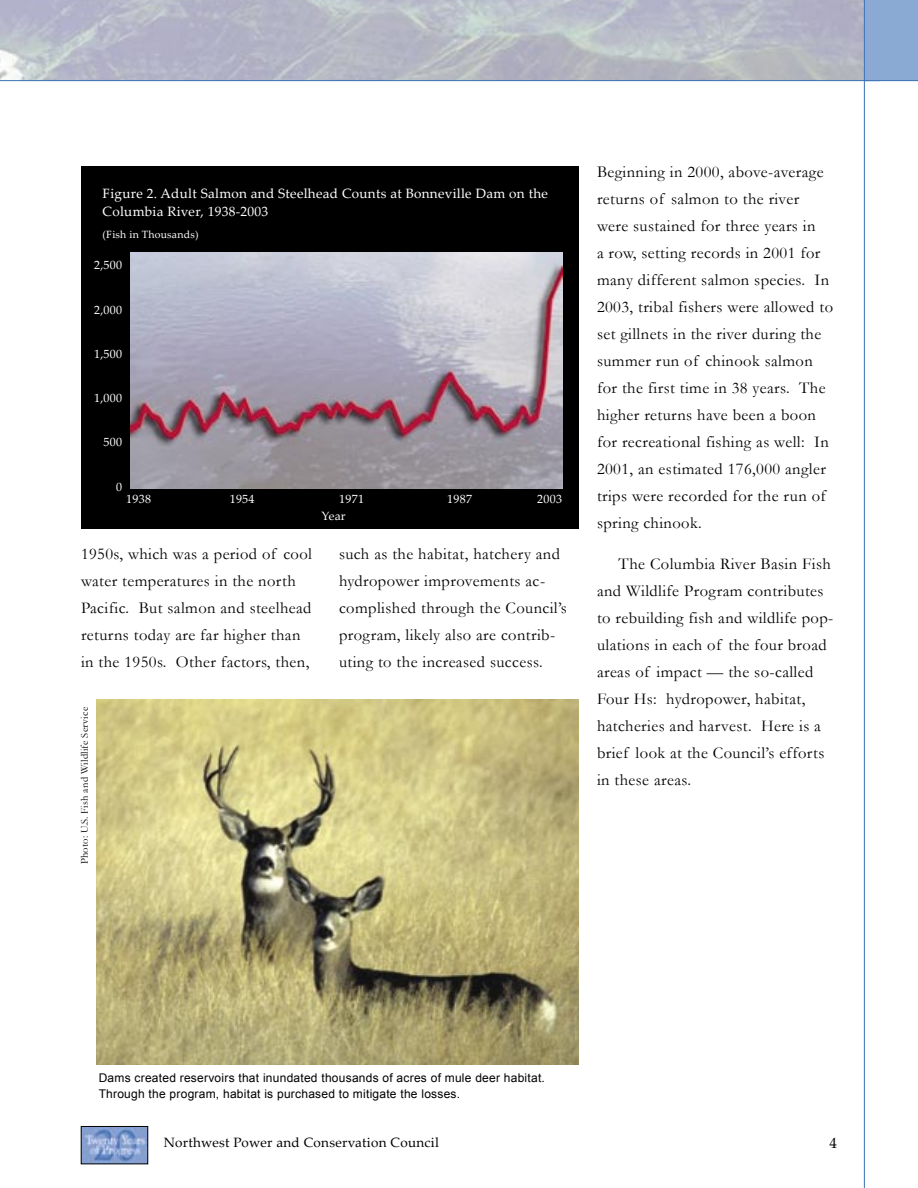
<style>
.page{position:relative;width:918px;height:1188px;background:#fff}
.page>*{position:absolute;margin:0;border:0;box-sizing:border-box;transform-origin:0 0}
.body{font:16.5px/27px "Garamond";letter-spacing:.025em;color:#000}
.t1{font:15px "Palatino Linotype";color:#000}
.pull_quote{font:13.5px/18px "Palatino Linotype";letter-spacing:.02em;color:#fff}
.t2{font:13.5px "Palatino Linotype";letter-spacing:.02em;color:#000}
.t3{font:12px/16.5px "Arial";letter-spacing:.02em;color:#000}
.pull_quote-2{font:12px "Palatino Linotype";letter-spacing:.02em;color:#fff}
.header_1{font:10.5px "Garamond";letter-spacing:.02em;color:#000}
.pull_quote-3{font:10.5px "Palatino Linotype";letter-spacing:.02em;color:#fff}
</style>
<div class="page">
<svg style="left:0;top:0;width:864px;height:81px;background:#b6b9c6"></svg>
<img style="left:83px;top:1128px;width:63px;height:34px">
<div style="left:81px;top:1126px;width:67px;height:38px;border:1px solid #000"></div>
<div style="left:864px;top:0;width:54px;height:81px;background:#8aaad3"></div>
<hr style="left:864px;top:80px;width:54px;height:1px;background:#3c71b6">
<hr style="left:864px;top:0;width:1px;height:1188px;background:#3c71b6">
<div style="left:81px;top:166px;width:498px;height:363px;background:#000"></div>
<img style="left:130px;top:253px;width:432px;height:235px">
<img style="left:96px;top:700px;width:483px;height:365px">
<p class="pull_quote" style="left:103px;top:184px;width:447px">Figure 2. Adult Salmon and Steelhead Counts at Bonneville Dam on the<br>Columbia River, 1938-2003</p>
<p class="pull_quote-3" style="left:103px;top:227px;width:97px">(Fish in Thousands)</p>
<p class="pull_quote-2" style="left:94px;top:257px;width:29px">2,500</p>
<p class="pull_quote-2" style="left:94px;top:301px;width:29px">2,000</p>
<p class="pull_quote-2" style="left:94px;top:345px;width:29px">1,500</p>
<p class="pull_quote-2" style="left:94px;top:390px;width:29px">1,000</p>
<p class="pull_quote-2" style="left:104px;top:434px;width:20px">500</p>
<p class="pull_quote-2" style="left:116px;top:478px;width:7px">0</p>
<p class="pull_quote-2" style="left:126px;top:491px;width:26px">1938</p>
<p class="pull_quote-2" style="left:230px;top:491px;width:26px">1954</p>
<p class="pull_quote-2" style="left:339px;top:491px;width:26px">1971</p>
<p class="pull_quote-2" style="left:447px;top:491px;width:26px">1987</p>
<p class="pull_quote-2" style="left:537px;top:491px;width:26px">2003</p>
<p class="pull_quote-2" style="left:321px;top:507px;width:26px">Year</p>
<p class="body" style="left:81px;top:539px;width:233px">1950s, which was a period of cool water temperatures in the north Pacific. But salmon and steelhead returns today are far higher than in the 1950s. Other factors, then,</p>
<p class="body" style="left:339px;top:539px;width:229px">such as the habitat, hatchery and hydropower improvements ac&shy;complished through the Council’s program, likely also are contrib&shy;uting to the increased success.</p>
<p class="header_1" style="left:78px;top:864px;width:159px;rotate:-90deg">Photo: U.S. Fish and Wildlife Service</p>
<p class="body" style="left:597px;top:158px;width:238px">Beginning in 2000, above-average returns of salmon to the river were sustained for three years in<br>a row, setting records in 2001 for many different salmon species. In<br>2003, tribal fishers were allowed to set gillnets in the river during the summer run of chinook salmon for the first time in 38 years. The higher returns have been a boon for recreational fishing as well: In<br>2001, an estimated 176,000 angler trips were recorded for the run of spring chinook.</p>
<p class="body" style="left:597px;top:550px;width:238px;text-indent:22px">The Columbia River Basin Fish and Wildlife Program contributes to rebuilding fish and wildlife pop&shy;ulations in each of the four broad areas of impact — the so-called<br>Four Hs: hydropower, habitat, hatcheries and harvest. Here is a brief look at the Council’s efforts in these areas.</p>
<p class="t3" style="left:99px;top:1069px;width:448px">Dams created reservoirs that inundated thousands of acres of mule deer habitat.<br>Through the program, habitat is purchased to mitigate the losses.</p>
<p class="t2" style="left:164px;top:1133px;width:277px">Northwest Power and Conservation Council</p>
<p class="t1" style="left:830px;top:1132px;width:9px">4</p>
</div>
